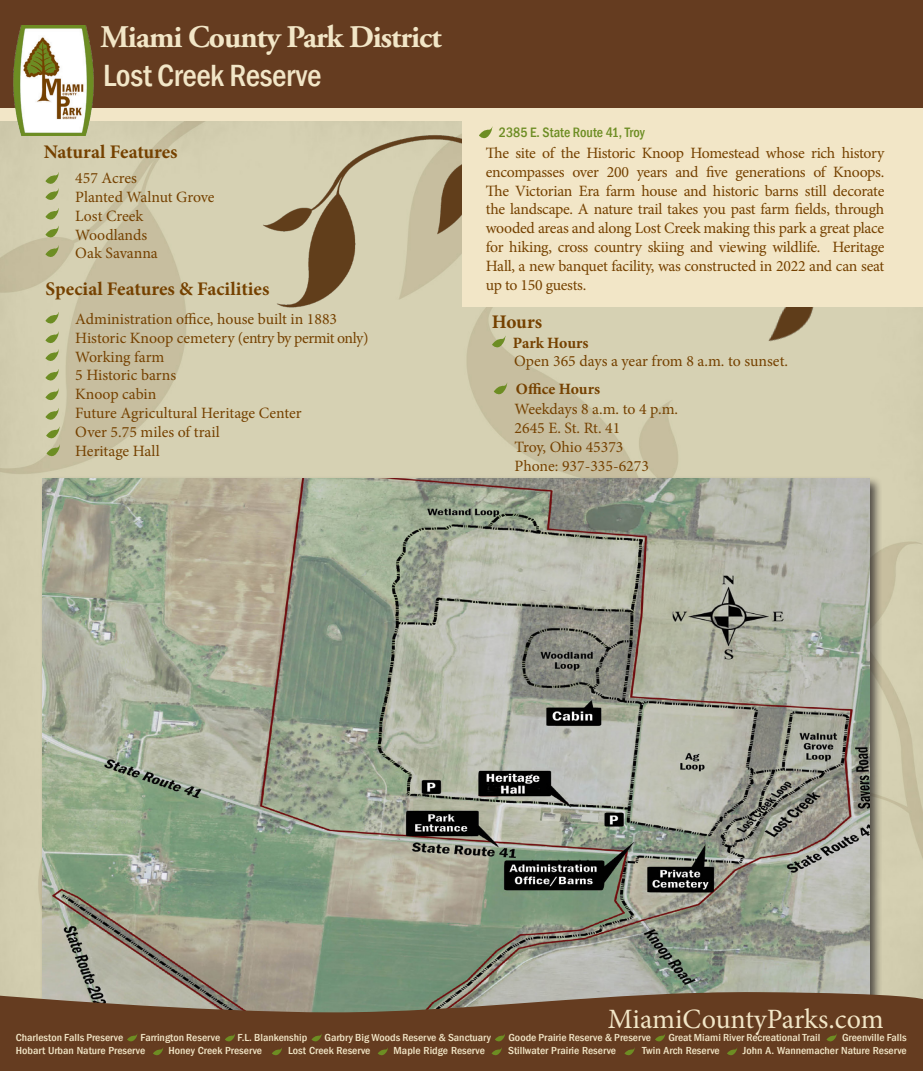
<style>
.page{position:relative;width:923px;height:1071px;background:#fff}
.page>*{position:absolute;margin:0;border:0;box-sizing:border-box;transform-origin:0 0}
.t1{font:700 31.5px "Adobe Garamond Pro";letter-spacing:-.03em;color:#f2e6c7}
.t2{font:500 condensed 31.5px "Franklin Gothic";letter-spacing:-.01em;color:#f2e6c7}
.t3{font:28px "Minion Pro";color:#f2e6c7}
.t4{font:700 19.25px "Minion Pro";color:#754100}
.t5{font:15.75px/18.9px "Minion Pro";letter-spacing:-.005em;color:#754100;text-align:justify}
.t6{font:700 15.75px "Minion Pro";color:#754100}
.t7{font:500 condensed 14px "Franklin Gothic";color:#6d8d23}
.t8{font:500 condensed 10.5px "Franklin Gothic";color:#f2e6c7;scale:1.11 1}
</style>
<div class="page">
<img style="left:0;top:121px;width:922px;height:870px">
<div style="left:0;top:0;width:922px;height:112px;background:#653c20"></div>
<svg style="left:492px;top:336px;width:13px;height:17px"></svg>
<svg style="left:494px;top:383px;width:13px;height:17px"></svg>
<svg style="left:46px;top:172px;width:13px;height:90px"></svg>
<div style="left:0;top:108px;width:922px;height:13px;background:#f2e6c7"></div>
<img style="left:12px;top:25px;width:83px;height:110px">
<img style="left:262px;top:122px;width:245px;height:188px">
<div style="left:733px;top:307px;width:189px;height:114px;background:#d6d1b3"></div>
<div style="left:462px;top:108px;width:460px;height:199px;background:#f2e6c7"></div>
<svg style="left:479px;top:127px;width:13px;height:12px"></svg>
<div style="left:39px;top:475px;width:843px;height:596px;background:#231f20;opacity:.75"></div>
<img style="left:43px;top:479px;width:825px;height:512px">
<svg style="left:0;top:991px;width:922px;height:80px;background:#6c492f"></svg>
<svg style="left:127px;top:1034px;width:10px;height:11px"></svg>
<svg style="left:225px;top:1034px;width:10px;height:11px"></svg>
<svg style="left:272px;top:1047px;width:10px;height:12px"></svg>
<svg style="left:153px;top:1047px;width:10px;height:12px"></svg>
<svg style="left:311px;top:1034px;width:11px;height:11px"></svg>
<svg style="left:491px;top:1034px;width:14px;height:25px"></svg>
<svg style="left:377px;top:1047px;width:11px;height:12px"></svg>
<svg style="left:826px;top:1034px;width:10px;height:11px"></svg>
<svg style="left:726px;top:1047px;width:11px;height:12px"></svg>
<svg style="left:655px;top:1034px;width:10px;height:11px"></svg>
<svg style="left:624px;top:1047px;width:10px;height:12px"></svg>
<svg style="left:46px;top:312px;width:14px;height:149px;background:#b8bc8a"></svg>
<p class="t1" style="left:101px;top:19px;width:342px">Miami County Park District</p>
<p class="t2" style="left:103px;top:55px;width:220px">Lost Creek Reserve</p>
<p class="t4" style="left:44px;top:138px;width:135px">Natural Features</p>
<p class="t5" style="left:75px;top:168px;width:63px">457 Acres</p>
<p class="t5" style="left:75px;top:187px;width:141px">Planted Walnut Grove</p>
<p class="t5" style="left:75px;top:206px;width:70px">Lost Creek</p>
<p class="t5" style="left:75px;top:225px;width:73px">Woodlands</p>
<p class="t5" style="left:75px;top:244px;width:84px">Oak Savanna</p>
<p class="t4" style="left:46px;top:276px;width:225px">Special Features &amp; Facilities</p>
<p class="t5" style="left:75px;top:309px;width:263px">Administration office, house built in 1883</p>
<p class="t5" style="left:75px;top:328px;width:294px">Historic Knoop cemetery (entry by permit only)</p>
<p class="t5" style="left:75px;top:347px;width:91px">Working farm</p>
<p class="t5" style="left:75px;top:366px;width:102px">5 Historic barns</p>
<p class="t5" style="left:75px;top:385px;width:83px">Knoop cabin</p>
<p class="t5" style="left:75px;top:404px;width:228px">Future Agricultural Heritage Center</p>
<p class="t5" style="left:75px;top:423px;width:146px">Over 5.75 miles of trail</p>
<p class="t5" style="left:75px;top:442px;width:86px">Heritage Hall</p>
<p class="t7" style="left:499px;top:123px;width:147px">2385 E. State Route 41, Troy</p>
<p class="t5" style="left:486px;top:143px;width:400px">The site of the Historic Knoop Homestead whose rich history encompasses over 200 years and five generations of Knoops.<br>The Victorian Era farm house and historic barns still decorate the landscape. A nature trail takes you past farm fields, through wooded areas and along Lost Creek making this park a great place for hiking, cross country skiing and viewing wildlife. Heritage Hall, a new banquet facility, was constructed in 2022 and can seat up to 150 guests.</p>
<p class="t4" style="left:491px;top:308px;width:52px">Hours</p>
<p class="t6" style="left:513px;top:332px;width:77px">Park Hours</p>
<p class="t5" style="left:514px;top:352px;width:275px">Open 365 days a year from 8 a.m. to sunset.</p>
<p class="t6" style="left:516px;top:378px;width:86px">Office Hours</p>
<p class="t5" style="left:514px;top:400px;width:165px">Weekdays 8 a.m. to 4 p.m.</p>
<p class="t5" style="left:514px;top:419px;width:107px">2645 E. St. Rt. 41</p>
<p class="t5" style="left:514px;top:437px;width:110px">Troy, Ohio 45373</p>
<p class="t5" style="left:514px;top:456px;width:136px">Phone: 937-335-6273</p>
<p class="t3" style="left:607px;top:1000px;width:277px">MiamiCountyParks.com</p>
<p class="t8" style="left:16px;top:1031px;width:98px">Charleston Falls Preserve</p>
<p class="t8" style="left:140px;top:1031px;width:73px">Farrington Reserve</p>
<p class="t8" style="left:237px;top:1031px;width:64px">F.L. Blankenship</p>
<p class="t8" style="left:324px;top:1031px;width:151px">Garbry Big Woods Reserve &amp; Sanctuary</p>
<p class="t8" style="left:508px;top:1031px;width:130px">Goode Prairie Reserve &amp; Preserve</p>
<p class="t8" style="left:668px;top:1031px;width:138px">Great Miami River Recreational Trail</p>
<p class="t8" style="left:841px;top:1031px;width:60px">Greenville Falls</p>
<p class="t8" style="left:16px;top:1044px;width:118px">Hobart Urban Nature Preserve</p>
<p class="t8" style="left:168px;top:1044px;width:86px">Honey Creek Preserve</p>
<p class="t8" style="left:288px;top:1044px;width:76px">Lost Creek Reserve</p>
<p class="t8" style="left:393px;top:1044px;width:84px">Maple Ridge Reserve</p>
<p class="t8" style="left:508px;top:1044px;width:99px">Stillwater Prairie Reserve</p>
<p class="t8" style="left:642px;top:1044px;width:71px">Twin Arch Reserve</p>
<p class="t8" style="left:742px;top:1044px;width:149px">John A. Wannemacher Nature Reserve</p>
</div>
